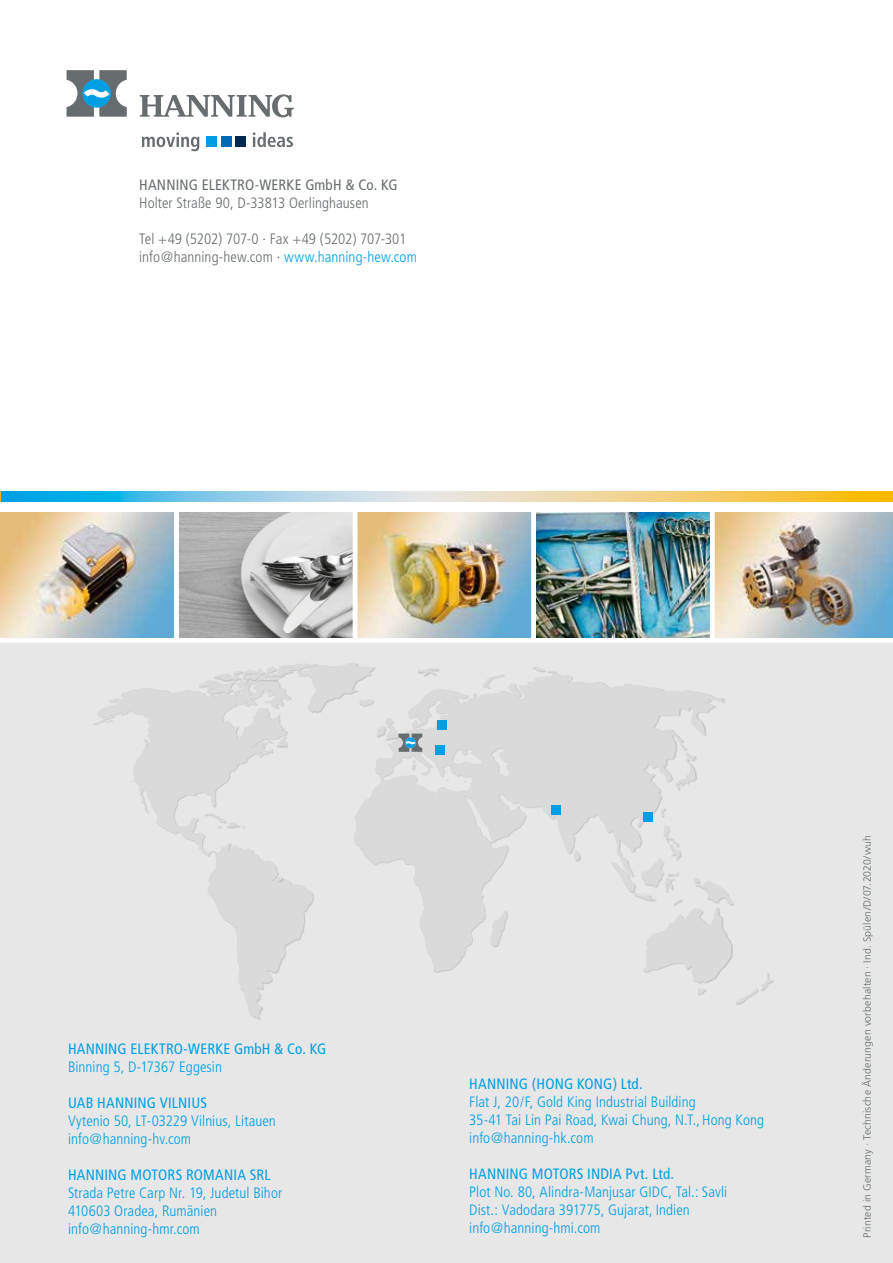
<style>
.page{position:relative;width:893px;height:1263px;background:#fff}
.page>*{position:absolute;margin:0;border:0;box-sizing:border-box;transform-origin:0 0}
.t1{font:300 condensed 15px/18px "Frutiger";letter-spacing:.005em;color:#009fe3}
.t2{font:condensed 15px "Frutiger";letter-spacing:.01em;color:#009fe3}
.t3{font:300 condensed 15px/18px "Frutiger";letter-spacing:.005em;color:#676c6e}
.t4{font:condensed 15px "Frutiger";letter-spacing:.01em;color:#676c6e}
.t5{font:300 10.5px "Frutiger";letter-spacing:.015em;color:#676c6e}
.s1{color:#009fe3}
</style>
<div class="page">
<img style="left:0;top:512px;width:893px;height:126px">
<svg style="left:179px;top:512px;width:174px;height:126px;background:#b2b2b2"></svg>
<img style="left:536px;top:512px;width:174px;height:126px">
<div style="left:174px;top:507px;width:5px;height:132px;background:#fff"></div>
<hr style="left:353px;top:507px;width:4px;height:132px;background:#fff">
<div style="left:531px;top:507px;width:5px;height:132px;background:#fff"></div>
<hr style="left:710px;top:507px;width:4px;height:132px;background:#fff">
<div style="left:0;top:639px;width:893px;height:624px;background:#e7e7e7"></div>
<svg style="left:140px;top:94px;width:154px;height:23px"></svg>
<svg style="left:67px;top:70px;width:60px;height:47px"></svg>
<svg style="left:142px;top:133px;width:57px;height:18px"></svg>
<svg style="left:253px;top:132px;width:40px;height:15px"></svg>
<div style="left:206px;top:137px;width:10px;height:10px;background:#009fe3"></div>
<div style="left:221px;top:137px;width:10px;height:10px;background:#0069b4"></div>
<div style="left:236px;top:137px;width:10px;height:10px;background:#002851"></div>
<div style="left:0;top:638px;width:893px;height:5px;background:#fff"></div>
<svg style="left:1px;top:491px;width:892px;height:11px;background:#b4cbae"></svg>
<hr style="left:427px;top:668px;width:13px;height:4px;background:#e1e1e1">
<hr style="left:547px;top:670px;width:11px;height:4px;background:#000;opacity:.15">
<svg style="left:533px;top:667px;width:23px;height:6px"></svg>
<svg style="left:354px;top:673px;width:370px;height:300px;fill:#dadada"></svg>
<div style="left:482px;top:674px;width:23px;height:16px;background:#000;opacity:.15"></div>
<svg style="left:482px;top:674px;width:22px;height:14px"></svg>
<div style="left:675px;top:763px;width:22px;height:29px;background:#000;opacity:.15"></div>
<svg style="left:675px;top:763px;width:21px;height:27px"></svg>
<svg style="left:445px;top:779px;width:5px;height:3px"></svg>
<svg style="left:93px;top:688px;width:220px;height:330px"></svg>
<div style="left:574px;top:850px;width:7px;height:12px;background:#000;opacity:.15"></div>
<svg style="left:574px;top:850px;width:6px;height:10px"></svg>
<svg style="left:276px;top:877px;width:7px;height:6px"></svg>
<div style="left:736px;top:988px;width:24px;height:17px;background:#000;opacity:.15"></div>
<svg style="left:205px;top:813px;width:42px;height:16px"></svg>
<svg style="left:611px;top:807px;width:162px;height:197px"></svg>
<div style="left:437px;top:720px;width:10px;height:10px;background:#009fe3"></div>
<div style="left:551px;top:805px;width:10px;height:10px;background:#009fe3"></div>
<div style="left:435px;top:745px;width:10px;height:10px;background:#009fe3"></div>
<div style="left:643px;top:812px;width:10px;height:10px;background:#009fe3"></div>
<svg style="left:199px;top:663px;width:240px;height:108px"></svg>
<p class="t4" style="left:139px;top:176px;width:260px">HANNING ELEKTRO-WERKE GmbH &amp; Co. KG</p>
<p class="t3" style="left:139px;top:194px;width:231px">Holter Straße 90, D-33813 Oerlinghausen</p>
<p class="t3" style="left:139px;top:230px;width:279px">Tel +49 (5202) 707-0 · Fax +49 (5202) 707-301 info@hanning-hew.com · <span class="s1">www.hanning-hew.com</span></p>
<p class="t2" style="left:68px;top:1039px;width:260px">HANNING ELEKTRO-WERKE GmbH &amp; Co. KG</p>
<p class="t1" style="left:68px;top:1057px;width:155px">Binning 5, D-17367 Eggesin</p>
<p class="t2" style="left:68px;top:1093px;width:140px">UAB HANNING VILNIUS</p>
<p class="t1" style="left:68px;top:1111px;width:209px">Vytenio 50, LT-03229 Vilnius, Litauen info@hanning-hv.com</p>
<p class="t2" style="left:68px;top:1165px;width:204px">HANNING MOTORS ROMANIA SRL</p>
<p class="t1" style="left:68px;top:1183px;width:216px">Strada Petre Carp Nr. 19, Judetul Bihor<br>410603 Oradea, Rumänien info@hanning-hmr.com</p>
<p class="t2" style="left:469px;top:1075px;width:175px">HANNING (HONG KONG) Ltd.</p>
<p class="t1" style="left:469px;top:1093px;width:296px">Flat J, 20/F, Gold King Industrial Building<br>35-41 Tai Lin Pai Road, Kwai Chung, N.T., Hong Kong info@hanning-hk.com</p>
<p class="t2" style="left:469px;top:1165px;width:206px">HANNING MOTORS INDIA Pvt. Ltd.</p>
<p class="t1" style="left:469px;top:1183px;width:260px">Plot No. 80, Alindra-Manjusar GIDC, Tal.: Savli<br>Dist.: Vadodara 391775, Gujarat, Indien info@hanning-hmi.com</p>
<p class="t5" style="left:861px;top:1238px;width:404px;rotate:-90deg">Printed in Germany · Technische Änderungen vorbehalten · Ind. Spülen/D/07.2020/wuh</p>
</div>
